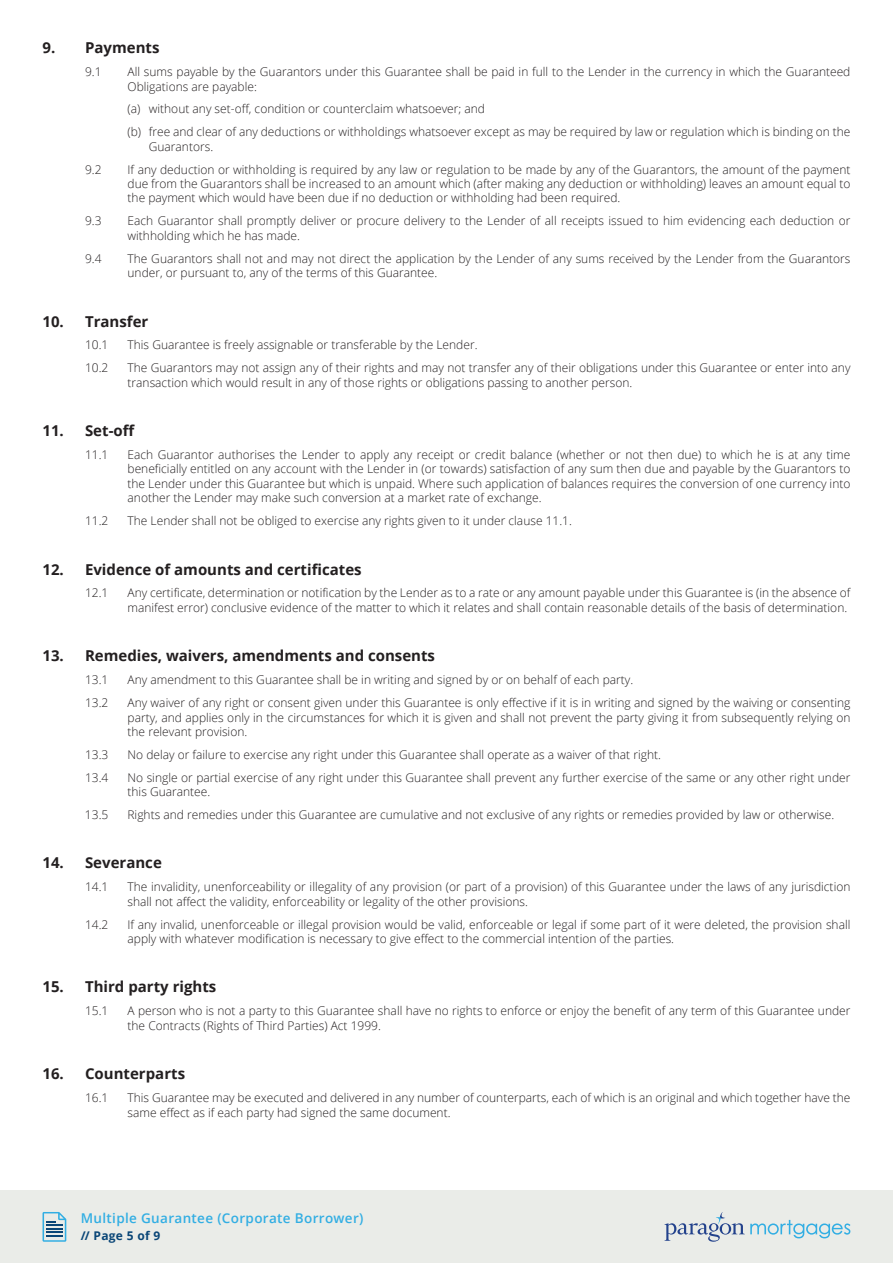
<style>
.page{position:relative;width:893px;height:1263px;background:#fff}
.page>*{position:absolute;margin:0;border:0;box-sizing:border-box;transform-origin:0 0}
.t1{font:700 15px "Open Sans";color:#231f20}
.t2{font:600 13.5px "Open Sans";letter-spacing:.025em;color:#32aee3}
.t3{font:300 12px/14.4px "Open Sans";color:#231f20}
.t4{font:700 12px "Open Sans";letter-spacing:.025em;color:#0a4677}
</style>
<div class="page">
<div style="left:0;top:1191px;width:893px;height:72px;background:#eaece8"></div>
<svg style="left:43px;top:1212px;width:23px;height:30px"></svg>
<svg style="left:664px;top:1212px;width:186px;height:30px"></svg>
<p class="t1" style="left:43px;top:37px;width:118px">9. Payments</p>
<p class="t3" style="left:85px;top:64px;width:18px">9.1</p>
<p class="t3" style="left:128px;top:64px;width:724px">All sums payable by the Guarantors under this Guarantee shall be paid in full to the Lender in the currency in which the Guaranteed<br>Obligations are payable:</p>
<p class="t3" style="left:128px;top:97px;width:724px;line-height:23px">(a) without any set-off, condition or counterclaim whatsoever; and<br>(b) free and clear of any deductions or withholdings whatsoever except as may be required by law or regulation which is binding on the</p>
<p class="t3" style="left:149px;top:139px;width:66px">Guarantors.</p>
<p class="t3" style="left:85px;top:162px;width:18px">9.2</p>
<p class="t3" style="left:128px;top:162px;width:724px;text-align:justify">If any deduction or withholding is required by any law or regulation to be made by any of the Guarantors, the amount of the payment due from the Guarantors shall be increased to an amount which (after making any deduction or withholding) leaves an amount equal to the payment which would have been due if no deduction or withholding had been required.</p>
<p class="t3" style="left:85px;top:213px;width:18px">9.3</p>
<p class="t3" style="left:128px;top:213px;width:724px">Each Guarantor shall promptly deliver or procure delivery to the Lender of all receipts issued to him evidencing each deduction or withholding which he has made.</p>
<p class="t3" style="left:85px;top:251px;width:18px">9.4</p>
<p class="t3" style="left:128px;top:251px;width:724px">The Guarantors shall not and may not direct the application by the Lender of any sums received by the Lender from the Guarantors under, or pursuant to, any of the terms of this Guarantee.</p>
<p class="t1" style="left:43px;top:310px;width:107px">10. Transfer</p>
<p class="t3" style="left:85px;top:337px;width:25px">10.1</p>
<p class="t3" style="left:128px;top:337px;width:351px">This Guarantee is freely assignable or transferable by the Lender.</p>
<p class="t3" style="left:85px;top:360px;width:25px">10.2</p>
<p class="t3" style="left:128px;top:360px;width:724px">The Guarantors may not assign any of their rights and may not transfer any of their obligations under this Guarantee or enter into any transaction which would result in any of those rights or obligations passing to another person.</p>
<p class="t1" style="left:43px;top:420px;width:93px">11. Set-off</p>
<p class="t3" style="left:85px;top:447px;width:25px">11.1</p>
<p class="t3" style="left:128px;top:447px;width:724px;text-align:justify">Each Guarantor authorises the Lender to apply any receipt or credit balance (whether or not then due) to which he is at any time beneficially entitled on any account with the Lender in (or towards) satisfaction of any sum then due and payable by the Guarantors to the Lender under this Guarantee but which is unpaid. Where such application of balances requires the conversion of one currency into another the Lender may make such conversion at a market rate of exchange.</p>
<p class="t3" style="left:85px;top:513px;width:25px">11.2</p>
<p class="t3" style="left:128px;top:513px;width:446px">The Lender shall not be obliged to exercise any rights given to it under clause 11.1.</p>
<p class="t1" style="left:43px;top:558px;width:321px">12. Evidence of amounts and certificates</p>
<p class="t3" style="left:85px;top:586px;width:25px">12.1</p>
<p class="t3" style="left:128px;top:586px;width:724px">Any certificate, determination or notification by the Lender as to a rate or any amount payable under this Guarantee is (in the absence of manifest error) conclusive evidence of the matter to which it relates and shall contain reasonable details of the basis of determination.</p>
<p class="t1" style="left:43px;top:645px;width:394px">13. Remedies, waivers, amendments and consents</p>
<p class="t3" style="left:85px;top:672px;width:25px">13.1</p>
<p class="t3" style="left:128px;top:672px;width:507px">Any amendment to this Guarantee shall be in writing and signed by or on behalf of each party.</p>
<p class="t3" style="left:85px;top:695px;width:25px">13.2</p>
<p class="t3" style="left:128px;top:695px;width:724px;text-align:justify">Any waiver of any right or consent given under this Guarantee is only effective if it is in writing and signed by the waiving or consenting party, and applies only in the circumstances for which it is given and shall not prevent the party giving it from subsequently relying on the relevant provision.</p>
<p class="t3" style="left:85px;top:747px;width:25px">13.3</p>
<p class="t3" style="left:128px;top:747px;width:535px">No delay or failure to exercise any right under this Guarantee shall operate as a waiver of that right.</p>
<p class="t3" style="left:85px;top:770px;width:25px">13.4</p>
<p class="t3" style="left:128px;top:770px;width:724px">No single or partial exercise of any right under this Guarantee shall prevent any further exercise of the same or any other right under this Guarantee.</p>
<p class="t3" style="left:85px;top:807px;width:25px">13.5</p>
<p class="t3" style="left:128px;top:807px;width:708px">Rights and remedies under this Guarantee are cumulative and not exclusive of any rights or remedies provided by law or otherwise.</p>
<p class="t1" style="left:43px;top:852px;width:121px">14. Severance</p>
<p class="t3" style="left:85px;top:879px;width:25px">14.1</p>
<p class="t3" style="left:128px;top:879px;width:724px">The invalidity, unenforceability or illegality of any provision (or part of a provision) of this Guarantee under the laws of any jurisdiction shall not affect the validity, enforceability or legality of the other provisions.</p>
<p class="t3" style="left:85px;top:917px;width:25px">14.2</p>
<p class="t3" style="left:128px;top:917px;width:724px">If any invalid, unenforceable or illegal provision would be valid, enforceable or legal if some part of it were deleted, the provision shall apply with whatever modification is necessary to give effect to the commercial intention of the parties.</p>
<p class="t1" style="left:43px;top:976px;width:175px">15. Third party rights</p>
<p class="t3" style="left:85px;top:1003px;width:25px">15.1</p>
<p class="t3" style="left:128px;top:1003px;width:724px">A person who is not a party to this Guarantee shall have no rights to enforce or enjoy the benefit of any term of this Guarantee under the Contracts (Rights of Third Parties) Act 1999.</p>
<p class="t1" style="left:43px;top:1063px;width:144px">16. Counterparts</p>
<p class="t3" style="left:85px;top:1090px;width:25px">16.1</p>
<p class="t3" style="left:128px;top:1090px;width:724px">This Guarantee may be executed and delivered in any number of counterparts, each of which is an original and which together have the same effect as if each party had signed the same document.</p>
<p class="t2" style="left:81px;top:1209px;width:284px">Multiple Guarantee (Corporate Borrower)</p>
<p class="t4" style="left:81px;top:1227px;width:81px">// Page 5 of 9</p>
</div>
